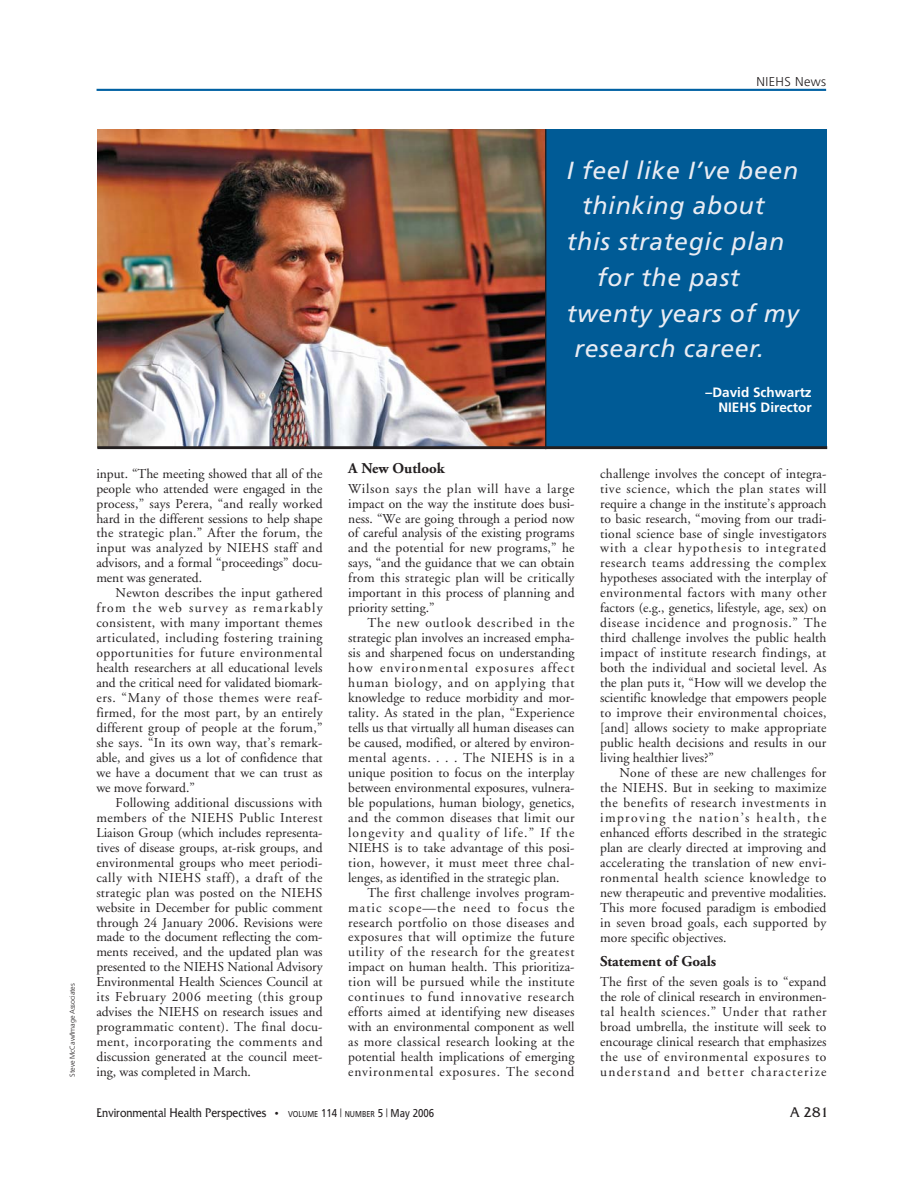
<style>
.page{position:relative;width:918px;height:1188px;background:#fff}
.page>*{position:absolute;margin:0;border:0;box-sizing:border-box;transform-origin:0 0}
.t1{font:italic 24.75px "Frutiger";letter-spacing:.03em;color:#e9ecf3}
.t2{font:700 15px "Adobe Garamond";color:#231f20}
.t3{font:14.25px "Friz Quadrata IT Cby BT";color:#231f20}
.t4{font:13.5px/15px "Adobe Garamond";letter-spacing:.005em;color:#231f20;text-align:justify}
.t5{font:700 13.5px/15px "Frutiger";color:#fff;text-align:right}
.t6{font:12.9px "Friz Quadrata IT Cby BT";color:#231f20;scale:.85 1}
.t7{font:300 12.9px "Frutiger";letter-spacing:.03em;color:#231f20}
.t8{font:300 7.2px "Frutiger";letter-spacing:-.01em;color:#231f20}
.s1{font-size:10.05px}
.s2{font-family:"Frutiger";font-size:8.55px}
.s3{font-family:"Frutiger";font-size:11.4px}
.s4{font-family:"Frutiger";font-weight:300;font-size:11.4px}
</style>
<div class="page">
<hr style="left:97px;top:89px;width:729px;height:2px;background:#0061a3">
<img style="left:98px;top:129px;width:447px;height:317px">
<div style="left:546px;top:129px;width:281px;height:318px;background:#005b96"></div>
<hr style="left:97px;top:446px;width:730px;height:3px;background:#231f20">
<hr style="left:545px;top:129px;width:1px;height:320px;background:#231f20">
<p class="t7" style="left:757px;top:76px;width:71px">NIEHS News</p>
<h1 class="t1" style="left:567px;top:160px;width:233px">I feel like I’ve been</h1>
<h1 class="t1" style="left:582px;top:196px;width:184px">thinking about</h1>
<h1 class="t1" style="left:567px;top:231px;width:219px">this strategic plan</h1>
<h1 class="t1" style="left:597px;top:267px;width:144px">for the past</h1>
<h1 class="t1" style="left:567px;top:303px;width:233px">twenty years of my</h1>
<h1 class="t1" style="left:575px;top:339px;width:191px">research career.</h1>
<p class="t5" style="left:706px;top:386px;width:108px">–David Schwartz<br>NIEHS Director</p>
<p class="t8" style="left:70px;top:1077px;width:95px;rotate:-90deg">Steve McCaw/Image Associates</p>
<p class="t4" style="left:96px;top:467px;width:228px">input. “The meeting showed that all of the people who attended were engaged in the process,” says Perera, “and really worked hard in the different sessions to help shape the strategic plan.” After the forum, the input was analyzed by NIEHS staff and advisors, and a formal “proceedings” docu&shy;ment was generated.</p>
<p class="t4" style="left:96px;top:587px;width:228px;text-indent:19px">Newton describes the input gathered from the web survey as remarkably consistent, with many important themes articulated, including fostering training opportunities for future environmental health researchers at all educational levels and the critical need for validated biomark&shy;ers. “Many of those themes were reaf&shy;firmed, for the most part, by an entirely different group of people at the forum,” she says. “In its own way, that’s remark&shy;able, and gives us a lot of confidence that we have a document that we can trust as we move forward.”</p>
<p class="t4" style="left:96px;top:796px;width:228px;text-indent:19px">Following additional discussions with members of the NIEHS Public Interest Liaison Group (which includes representa&shy;tives of disease groups, at-risk groups, and environmental groups who meet periodi&shy;cally with NIEHS staff), a draft of the strategic plan was posted on the NIEHS website in December for public comment through 24 January 2006. Revisions were made to the document reflecting the com&shy;ments received, and the updated plan was presented to the NIEHS National Advisory Environmental Health Sciences Council at its February 2006 meeting (this group advises the NIEHS on research issues and programmatic content). The final docu&shy;ment, incorporating the comments and discussion generated at the council meet&shy;ing, was completed in March.</p>
<p class="t2" style="left:348px;top:463px;width:98px">A New Outlook</p>
<p class="t4" style="left:348px;top:482px;width:228px">Wilson says the plan will have a large impact on the way the institute does busi&shy;ness. “We are going through a period now of careful analysis of the existing programs and the potential for new programs,” he says, “and the guidance that we can obtain from this strategic plan will be critically important in this process of planning and priority setting.”</p>
<p class="t4" style="left:348px;top:617px;width:228px;text-indent:19px">The new outlook described in the strategic plan involves an increased empha&shy;sis and sharpened focus on understanding how environmental exposures affect human biology, and on applying that knowledge to reduce morbidity and mor&shy;tality. As stated in the plan, “Experience tells us that virtually all human diseases can be caused, modified, or altered by environ&shy;mental agents. . . . The NIEHS is in a unique position to focus on the interplay between environmental exposures, vulnera&shy;ble populations, human biology, genetics, and the common diseases that limit our longevity and quality of life.” If the NIEHS is to take advantage of this posi&shy;tion, however, it must meet three chal&shy;lenges, as identified in the strategic plan.</p>
<p class="t4" style="left:348px;top:886px;width:228px;text-indent:19px">The first challenge involves program&shy;matic scope—the need to focus the research portfolio on those diseases and exposures that will optimize the future utility of the research for the greatest impact on human health. This prioritiza&shy;tion will be pursued while the institute continues to fund innovative research efforts aimed at identifying new diseases with an environmental component as well as more classical research looking at the potential health implications of emerging environmental exposures. The second</p>
<p class="t4" style="left:600px;top:467px;width:228px">challenge involves the concept of integra&shy;tive science, which the plan states will require a change in the institute’s approach to basic research, “moving from our tradi&shy;tional science base of single investigators with a clear hypothesis to integrated research teams addressing the complex hypotheses associated with the interplay of environmental factors with many other factors (e.g., genetics, lifestyle, age, sex) on disease incidence and prognosis.” The third challenge involves the public health impact of institute research findings, at both the individual and societal level. As the plan puts it, “How will we develop the scientific knowledge that empowers people to improve their environmental choices, [and] allows society to make appropriate public health decisions and results in our living healthier lives?”</p>
<p class="t4" style="left:600px;top:766px;width:228px;text-indent:19px">None of these are new challenges for the NIEHS. But in seeking to maximize the benefits of research investments in improving the nation’s health, the enhanced efforts described in the strategic plan are clearly directed at improving and accelerating the translation of new envi&shy;ronmental health science knowledge to new therapeutic and preventive modalities.<br>This more focused paradigm is embodied in seven broad goals, each supported by more specific objectives.</p>
<p class="t2" style="left:600px;top:956px;width:118px">Statement of Goals</p>
<p class="t4" style="left:600px;top:976px;width:228px">The first of the seven goals is to “expand the role of clinical research in environmen&shy;tal health sciences.” Under that rather broad umbrella, the institute will seek to encourage clinical research that emphasizes the use of environmental exposures to understand and better characterize</p>
<p class="t6" style="left:97px;top:1108px;width:399px">Environmental Health Perspectives <span class="s1">•</span> <span class="s2">VOLUME</span> <span class="s3">114</span> <span class="s4">|</span> <span class="s2">NUMBER</span> <span class="s3">5</span> <span class="s4">|</span> <span class="s3">May 2006</span></p>
<p class="t3" style="left:791px;top:1107px;width:40px">A 281</p>
</div>
